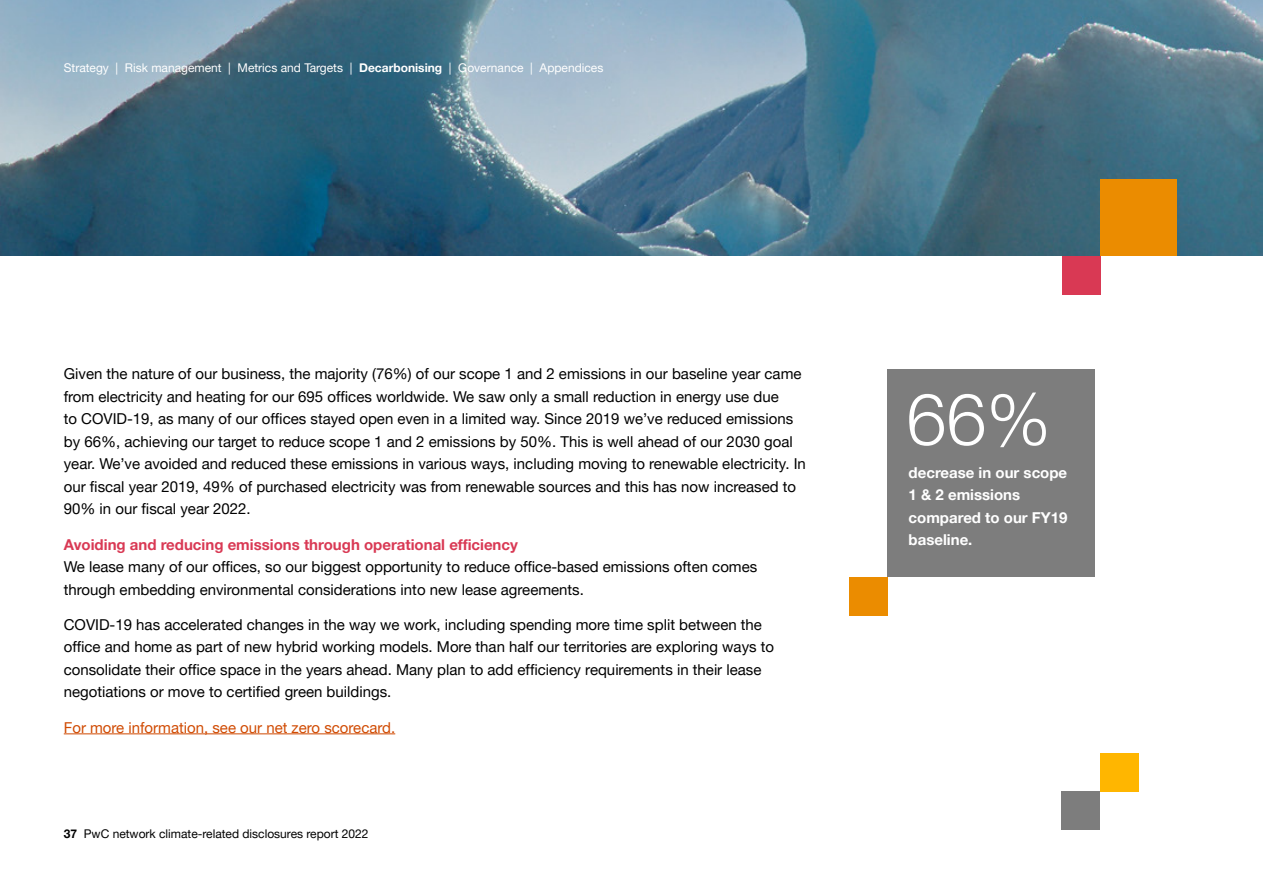
<style>
.page{position:relative;width:1263px;height:893px;background:#fff}
.page>*{position:absolute;margin:0;border:0;box-sizing:border-box;transform-origin:0 0}
.t1{font:300 72px "Helvetica Neue LT Pro";color:#fff}
.t2{font:15px/22.5px "Helvetica Neue LT Pro";color:#000}
.t3{font:700 15px/22.5px "Helvetica Neue LT Pro";color:#fff}
.t4{font:700 15px "Helvetica Neue LT Pro";color:#d93954}
.t5{font:15px "Helvetica Neue LT Pro";color:#d04a02}
.t6{font:12px "Helvetica Neue LT Pro";color:#fff}
.t7{font:12px "Helvetica Neue LT Pro";color:#000}
.s1{font-weight:700}
</style>
<div class="page">
<div style="left:1100px;top:754px;width:38px;height:38px;background:#ffb600"></div>
<div style="left:1062px;top:791px;width:38px;height:38px;background:#7d7d7d"></div>
<div style="left:887px;top:370px;width:207px;height:207px;background:#7d7d7d"></div>
<div style="left:849px;top:577px;width:38px;height:38px;background:#eb8c00"></div>
<img style="left:0;top:0;width:1263px;height:255px">
<hr style="left:64px;top:733px;width:331px;height:1px;background:#d04a02">
<div style="left:1062px;top:256px;width:38px;height:38px;background:#d93954"></div>
<div style="left:1100px;top:180px;width:77px;height:76px;background:#eb8c00"></div>
<p class="t6" style="left:64px;top:61px;width:541px">Strategy | Risk management | Metrics and Targets | <span class="s1">Decarbonising</span> | Governance | Appendices</p>
<p class="t6" style="left:301px;top:61px;width:295px">Targets | Decarbonising | Governance | Appendices</p>
<p class="t2" style="left:64px;top:362px;width:744px">Given the nature of our business, the majority (76%) of our scope 1 and 2 emissions in our baseline year came from electricity and heating for our 695 offices worldwide. We saw only a small reduction in energy use due<br>to COVID-19, as many of our offices stayed open even in a limited way. Since 2019 we’ve reduced emissions by 66%, achieving our target to reduce scope 1 and 2 emissions by 50%. This is well ahead of our 2030 goal year. We’ve avoided and reduced these emissions in various ways, including moving to renewable electricity. In our fiscal year 2019, 49% of purchased electricity was from renewable sources and this has now increased to 90% in our fiscal year 2022.</p>
<p class="t4" style="left:64px;top:535px;width:456px">Avoiding and reducing emissions through operational efficiency</p>
<p class="t2" style="left:64px;top:555px;width:695px">We lease many of our offices, so our biggest opportunity to reduce office-based emissions often comes through embedding environmental considerations into new lease agreements.</p>
<p class="t2" style="left:64px;top:613px;width:712px">COVID-19 has accelerated changes in the way we work, including spending more time split between the office and home as part of new hybrid working models. More than half our territories are exploring ways to consolidate their office space in the years ahead. Many plan to add efficiency requirements in their lease negotiations or move to certified green buildings.</p>
<p class="t5" style="left:64px;top:718px;width:333px">For more information, see our net zero scorecard.</p>
<p class="t7" style="left:64px;top:826px;width:306px"><span class="s1">37</span> PwC network climate-related disclosures report 2022</p>
<h1 class="t1" style="left:906px;top:375px;width:146px">66%</h1>
<p class="t3" style="left:909px;top:461px;width:160px">decrease in our scope<br>1 &amp; 2 emissions compared to our FY19 baseline.</p>
</div>
